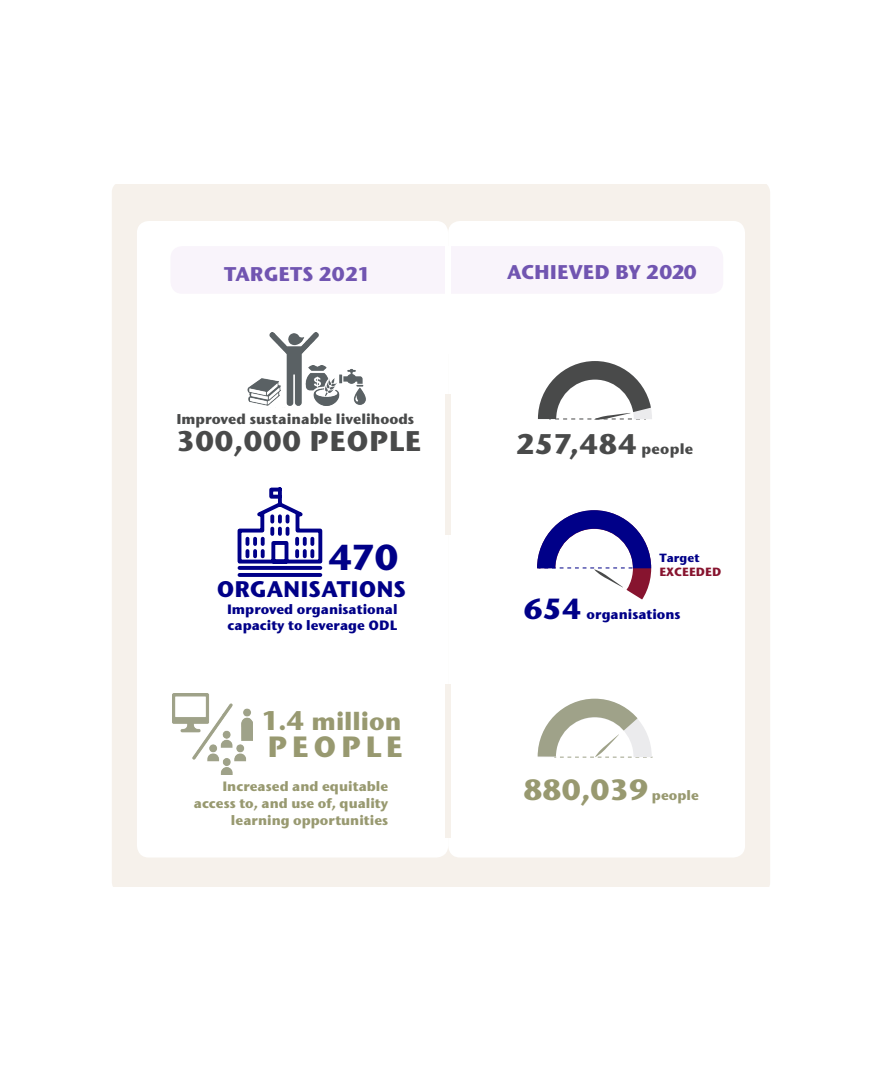
<style>
.page{position:relative;width:882px;height:1071px;background:#fff}
.page>*{position:absolute;margin:0;border:0;box-sizing:border-box;transform-origin:0 0}
.t1{font:700 36.05px "Stone Sans ITC Std";color:#008}
.t2{font:700 29.22px "Stone Sans ITC Std";letter-spacing:.16em;color:#989970}
.t3{font:700 28.35px "Stone Sans ITC Std";letter-spacing:.02em;color:#494a4a}
.t4{font:700 24.85px "Stone Sans ITC Std";color:#989970}
.t5{font:700 22.57px "Stone Sans ITC Std";color:#008}
.t6{font:700 19.78px "Stone Sans ITC Std";color:#7155b1}
.t7{font:700 14.17px "Stone Sans ITC Std";color:#494a4a}
.t8{font:700 13.47px/17px "Stone Sans ITC Std";color:#989970;text-align:right}
.t9{font:700 13.47px/16.3px "Stone Sans ITC Std";color:#008}
.t10{font:700 11.9px/14.3px "Stone Sans ITC Std";color:#87142f}
.s1{font-size:14.53px}
.s2{font-size:27.12px}
.s3{color:#008}
.s4{font-size:29.05px}
.s5{font-size:13.47px}
</style>
<div class="page">
<div style="left:112px;top:185px;width:658px;height:701px;background:#f6f1eb"></div>
<div style="left:137px;top:221px;width:311px;height:637px;background:#fff;border-radius:12px"></div>
<div style="left:448px;top:221px;width:297px;height:637px;background:#fff;border-radius:12px"></div>
<div style="left:170px;top:246px;width:553px;height:48px;background:#f9f4fb;border-radius:12px"></div>
<img style="left:269px;top:332px;width:54px;height:74px">
<img style="left:342px;top:369px;width:24px;height:36px">
<img style="left:247px;top:373px;width:39px;height:33px">
<img style="left:304px;top:366px;width:38px;height:39px">
<img style="left:173px;top:694px;width:80px;height:81px">
<svg style="left:237px;top:487px;width:86px;height:90px"></svg>
<div style="left:446px;top:394px;width:5px;height:141px;background:#f6f1eb"></div>
<div style="left:446px;top:246px;width:5px;height:108px;background:#fff"></div>
<div style="left:446px;top:684px;width:5px;height:154px;background:#f6f1eb"></div>
<svg style="left:538px;top:361px;width:114px;height:59px"></svg>
<svg style="left:537px;top:510px;width:114px;height:90px"></svg>
<svg style="left:538px;top:699px;width:115px;height:59px"></svg>
<p class="t6" style="left:224px;top:261px;width:148px">TARGETS 2021</p>
<p class="t6" style="left:507px;top:259px;width:191px">ACHIEVED BY 2020</p>
<p class="t7" style="left:176px;top:410px;width:239px">Improved sustainable livelihoods</p>
<p class="t3" style="left:176px;top:422px;width:247px">300,000 PEOPLE</p>
<p class="t3" style="left:516px;top:426px;width:179px">257,484 <span class="s1">people</span></p>
<p class="t1" style="left:328px;top:534px;width:72px">470</p>
<p class="t5" style="left:217px;top:574px;width:191px">ORGANISATIONS</p>
<p class="t9" style="left:227px;top:601px;width:172px">Improved organisational capacity to leverage ODL</p>
<p class="t4" style="left:261px;top:705px;width:142px"><span class="s2">1.4</span> million</p>
<p class="t2" style="left:268px;top:728px;width:137px">PEOPLE</p>
<p class="t8" style="left:194px;top:777px;width:196px">Increased and equitable access to, and use of, quality learning opportunities</p>
<p class="t10" style="left:659px;top:550px;width:64px"><span class="s3">Target<br></span>EXCEEDED</p>
<p class="t9" style="left:524px;top:605px;width:158px"><span class="s4">654</span> organisations</p>
<p class="t2" style="left:523px;top:770px;width:177px">880,039 <span class="s5">people</span></p>
</div>
